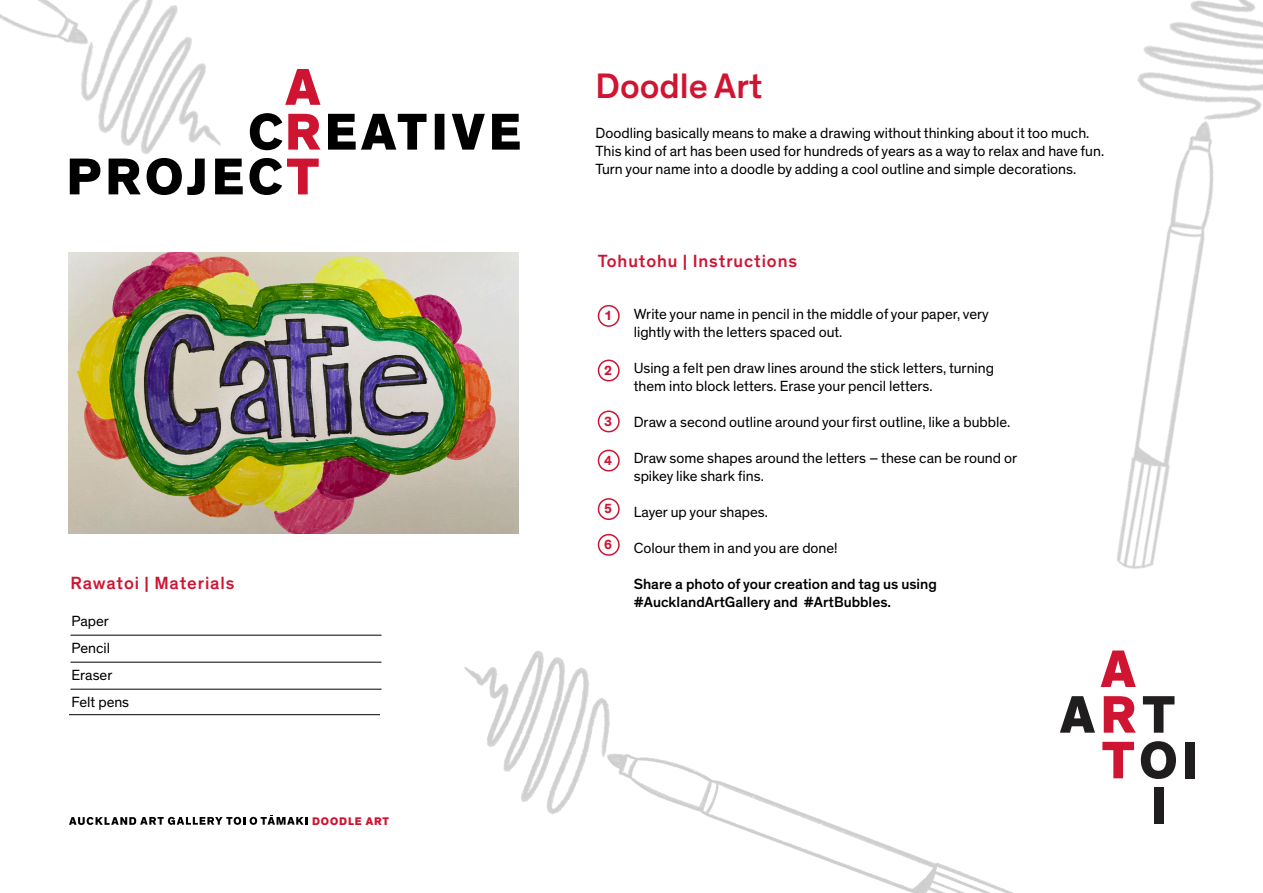
<style>
.page{position:relative;width:1263px;height:893px;background:#fff}
.page>*{position:absolute;margin:0;border:0;box-sizing:border-box;transform-origin:0 0}
.t1{font:500 36px "Theinhardt";color:#d01532}
.t2{font:500 18px "Theinhardt";letter-spacing:.05em;color:#cf1432}
.t3{font:15px/18px "Theinhardt";color:#000}
.t4{font:500 15px/18px "Theinhardt";color:#000}
.t5{font:700 13.5px "Theinhardt";color:#cf1432}
.t6{font:800 11.25px "Theinhardt";letter-spacing:.08em;color:#cf1432}
</style>
<div class="page">
<svg style="left:1100px;top:655px;width:36px;height:32px"></svg>
<div style="left:1154px;top:787px;width:9px;height:37px;background:#201d1e"></div>
<div style="left:1185px;top:742px;width:10px;height:36px;background:#201d1e"></div>
<svg style="left:1141px;top:741px;width:35px;height:38px"></svg>
<svg style="left:1104px;top:696px;width:32px;height:37px"></svg>
<svg style="left:1084px;top:699px;width:11px;height:34px"></svg>
<svg style="left:1143px;top:696px;width:31px;height:37px"></svg>
<svg style="left:1102px;top:742px;width:32px;height:36px"></svg>
<svg style="left:288px;top:114px;width:32px;height:36px"></svg>
<svg style="left:285px;top:69px;width:35px;height:36px"></svg>
<svg style="left:269px;top:113px;width:13px;height:37px"></svg>
<svg style="left:328px;top:114px;width:192px;height:36px"></svg>
<svg style="left:269px;top:158px;width:50px;height:37px"></svg>
<svg style="left:69px;top:815px;width:238px;height:10px"></svg>
<div style="left:598px;top:305px;width:22px;height:22px;border:2px solid #cf1432;border-radius:50%"></div>
<div style="left:598px;top:360px;width:22px;height:21px;border:2px solid #cf1432;border-radius:50%"></div>
<div style="left:598px;top:410px;width:22px;height:22px;border:2px solid #cf1432;border-radius:50%"></div>
<img style="left:69px;top:253px;width:450px;height:281px">
<hr style="left:70px;top:635px;width:311px;height:1px;background:#000">
<hr style="left:70px;top:662px;width:311px;height:1px;background:#000">
<hr style="left:70px;top:689px;width:311px;height:1px;background:#000">
<hr style="left:69px;top:714px;width:311px;height:1px;background:#000">
<img style="left:430px;top:421px;width:654px;height:472px">
<img style="left:856px;top:0;width:407px;height:655px">
<img style="left:0;top:0;width:269px;height:391px">
<p class="t2" style="left:70px;top:572px;width:166px">Rawatoi | Materials</p>
<p class="t3" style="left:71px;top:612px;width:39px">Paper</p>
<p class="t3" style="left:71px;top:639px;width:40px">Pencil</p>
<p class="t3" style="left:71px;top:666px;width:42px">Eraser</p>
<p class="t3" style="left:71px;top:693px;width:59px">Felt pens</p>
<p class="t6" style="left:312px;top:814px;width:78px">DOODLE ART</p>
<p class="t1" style="left:595px;top:64px;width:168px">Doodle Art</p>
<p class="t3" style="left:595px;top:124px;width:510px">Doodling basically means to make a drawing without thinking about it too much.<br>This kind of art has been used for hundreds of years as a way to relax and have fun.<br>Turn your name into a doodle by adding a cool outline and simple decorations.</p>
<p class="t2" style="left:598px;top:250px;width:201px">Tohutohu | Instructions</p>
<p class="t5" style="left:604px;top:307px;width:9px">1</p>
<p class="t5" style="left:604px;top:362px;width:9px">2</p>
<p class="t5" style="left:604px;top:413px;width:9px">3</p>
<p class="t5" style="left:604px;top:452px;width:9px">4</p>
<p class="t5" style="left:604px;top:500px;width:9px">5</p>
<p class="t5" style="left:604px;top:536px;width:9px">6</p>
<p class="t3" style="left:634px;top:305px;width:357px">Write your name in pencil in the middle of your paper, very lightly with the letters spaced out.</p>
<p class="t3" style="left:634px;top:359px;width:362px">Using a felt pen draw lines around the stick letters, turning them into block letters. Erase your pencil letters.</p>
<p class="t3" style="left:634px;top:413px;width:378px">Draw a second outline around your first outline, like a bubble.</p>
<p class="t3" style="left:634px;top:449px;width:385px">Draw some shapes around the letters – these can be round or spikey like shark fins.</p>
<p class="t3" style="left:634px;top:503px;width:136px">Layer up your shapes.</p>
<p class="t3" style="left:634px;top:539px;width:205px">Colour them in and you are done!</p>
<p class="t4" style="left:634px;top:575px;width:305px">Share a photo of your creation and tag us using #AucklandArtGallery and #ArtBubbles.</p>
</div>
